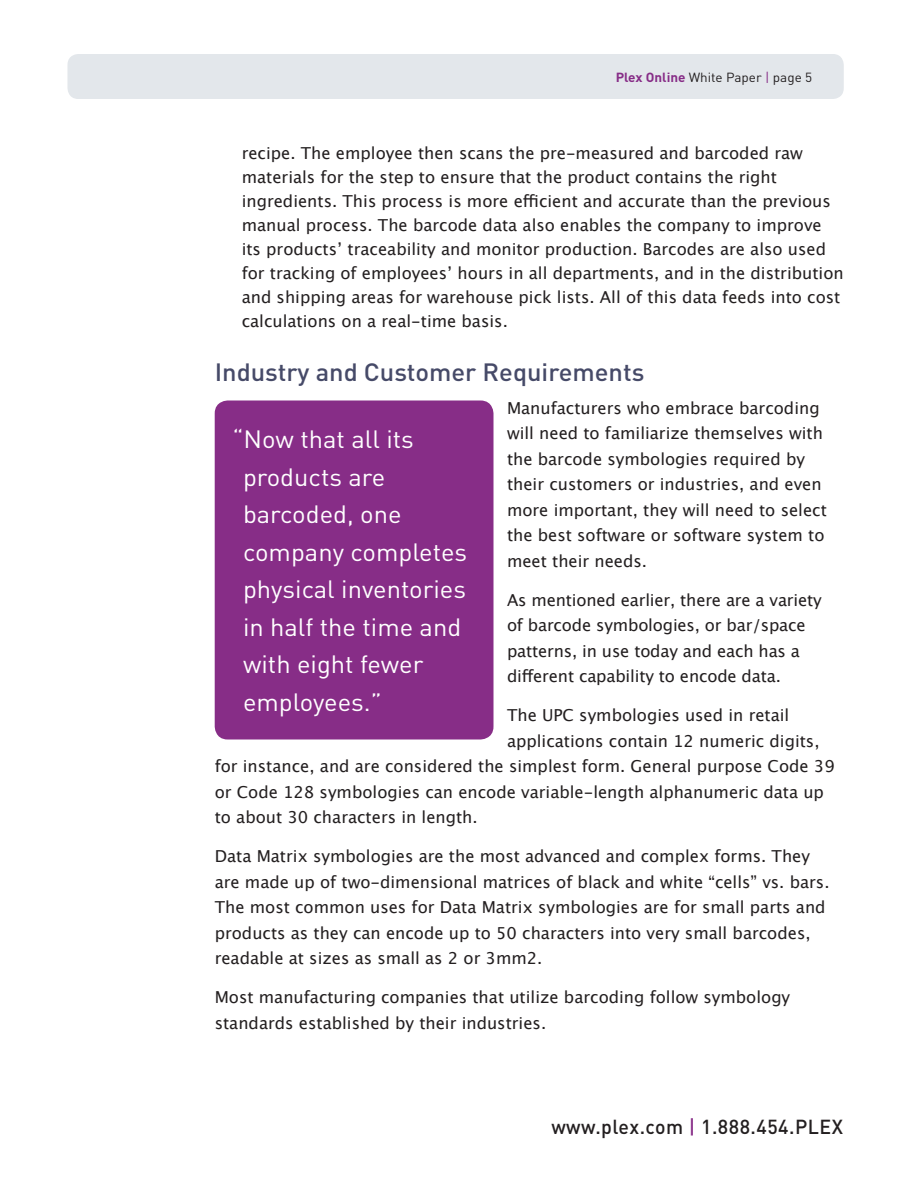
<style>
.page{position:relative;width:918px;height:1188px;background:#fff}
.page>*{position:absolute;margin:0;border:0;box-sizing:border-box;transform-origin:0 0}
.t1{font:24.75px/37.5px "DIN";color:#fff}
.Heading_2{font:500 24.75px "DIN";color:#464a68}
.t2{font:500 20.1px "DIN";letter-spacing:.025em;color:#231f20}
.summarytext{font:16.5px/25.5px "Lucida Grande";color:#231f20}
.Bullet{font:16.5px/24px "Lucida Grande";color:#231f20}
.t3{font:13.05px "DIN";color:#231f20}
.s1{font-weight:700;color:#872d87}
.s2{color:#872d87}
</style>
<div class="page">
<div style="left:68px;top:54px;width:776px;height:45px;background:#e3e7eb;border-radius:11px"></div>
<div style="left:215px;top:400px;width:279px;height:340px;background:#872d87;border-radius:13px"></div>
<p class="t3" style="left:616px;top:69px;width:188px"><span class="s1">Plex Online</span> White Paper <span class="s2">|</span> page</p>
<p class="Bullet" style="left:242px;top:142px;width:604px">recipe. The employee then scans the pre-measured and barcoded raw materials for the step to ensure that the product contains the right ingredients. This process is more efficient and accurate than the previous manual process. The barcode data also enables the company to improve its products’ traceability and monitor production. Barcodes are also used for tracking of employees’ hours in all departments, and in the distribution and shipping areas for warehouse pick lists. All of this data feeds into cost calculations on a real-time basis.</p>
<p class="Heading_2" style="left:215px;top:357px;width:431px">Industry and Customer Requirements</p>
<p class="summarytext" style="left:507px;top:395px;width:321px">Manufacturers who embrace barcoding will need to familiarize themselves with the barcode symbologies required by their customers or industries, and even more important, they will need to select the best software or software system to meet their needs.</p>
<p class="summarytext" style="left:507px;top:587px;width:316px">As mentioned earlier, there are a variety of barcode symbologies, or bar/space patterns, in use today and each has a different capability to encode data.</p>
<p class="summarytext" style="left:507px;top:703px;width:284px">The UPC symbologies used in retail</p>
<p class="summarytext" style="left:507px;top:728px;width:314px">applications contain 12 numeric digits,</p>
<p class="summarytext" style="left:215px;top:754px;width:622px">for instance, and are considered the simplest form. General purpose Code 39</p>
<p class="summarytext" style="left:215px;top:779px;width:611px">or Code 128 symbologies can encode variable-length alphanumeric data up</p>
<p class="summarytext" style="left:215px;top:805px;width:265px">to about 30 characters in length.</p>
<p class="summarytext" style="left:215px;top:844px;width:616px">Data Matrix symbologies are the most advanced and complex forms. They are made up of two-dimensional matrices of black and white “cells” vs. bars.<br>The most common uses for Data Matrix symbologies are for small parts and products as they can encode up to 50 characters into very small barcodes, readable at sizes as small as 2 or 3mm2.</p>
<p class="summarytext" style="left:215px;top:985px;width:577px">Most manufacturing companies that utilize barcoding follow symbology standards established by their industries.</p>
<p class="t1" style="left:243px;top:420px;width:226px;text-indent:-10px">“Now that all its products are barcoded, one company completes physical inventories in half the time and with eight fewer employees.”</p>
<p class="t2" style="left:551px;top:1114px;width:293px">www.plex.com <span class="s2">|</span> 1.888.454.PLEX</p>
</div>
